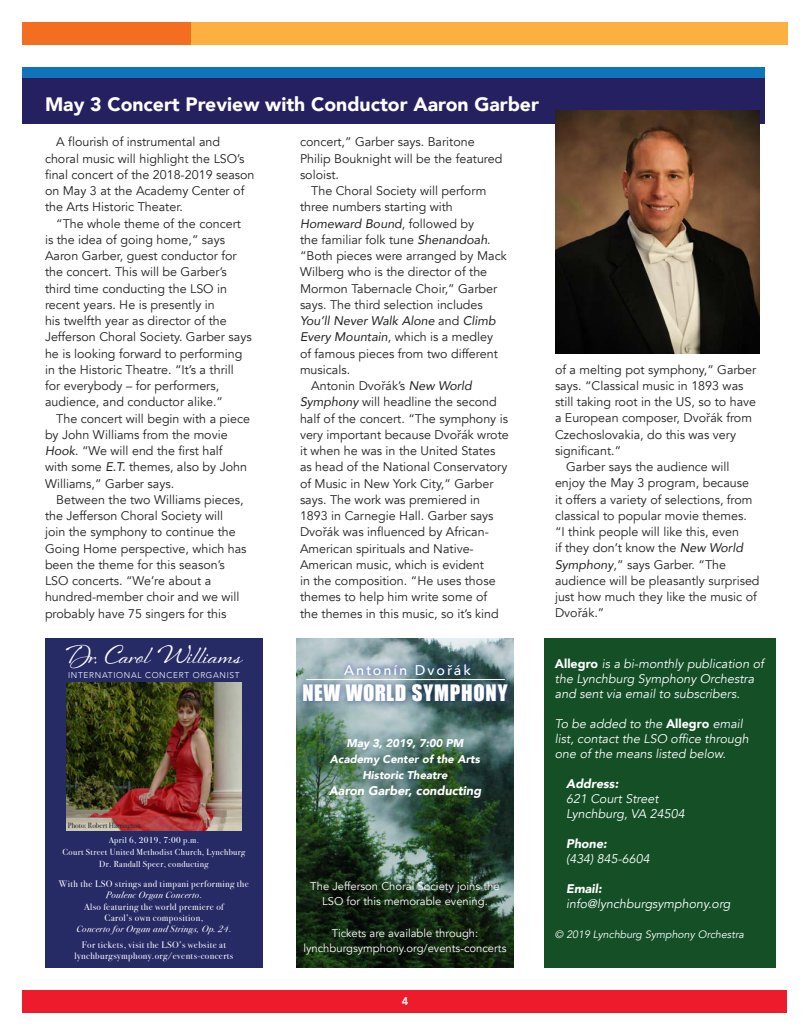
<style>
.page{position:relative;width:810px;height:1035px;background:#fff}
.page>*{position:absolute;margin:0;border:0;box-sizing:border-box;transform-origin:0 0}
.t1{font:700 24px "Sheila";color:#fff}
.t2{font:20.88px "Impact";letter-spacing:.04em;color:#fff}
.Headline_14_pt{font:900 19.38px "Avenir";color:#fff}
.t3{font:500 14px "Avenir Next";letter-spacing:.14em;color:#fff}
.Body{font:12.5px/16.2px "Avenir";color:#231f20}
.Body-2{font:italic 12.5px/15px "Avenir";color:#fff}
.Paragraph_Style{font:italic 900 12.5px "Avenir";color:#fff}
.Body-3{font:italic 900 12.5px "Avenir";color:#fff}
.Paragraph_Style-2{font:11.25px/15.6px "Avenir";color:#fff;text-align:center}
.Paragraph_Style-3{font:italic 900 11.25px/16.2px "Avenir";color:#fff;text-align:center}
.Paragraph_black{font:800 11.25px "Avenir";color:#fff}
.Body-4{font:italic 10.62px "Avenir";color:#fff}
.t4{font:9.38px/11.2px "Bodoni Svty Two ITCTT";letter-spacing:.04em;color:#fff;text-align:center}
.t5{font:8.75px "Bodoni Svty Two ITCTT";letter-spacing:.04em;color:#fff}
.t6{font:300 8.38px "Avenir";letter-spacing:.08em;color:#fff}
.t7{font:7.5px "Bodoni Svty Two ITCTT";color:#231f20}
.s1{font-style:italic}
.s2{font-weight:900;font-style:normal}
</style>
<div class="page">
<div style="left:22px;top:22px;width:169px;height:23px;background:#f36e21"></div>
<div style="left:191px;top:22px;width:597px;height:23px;background:#fbb03f"></div>
<div style="left:22px;top:990px;width:766px;height:22px;background:#ee1b2d"></div>
<div style="left:22px;top:68px;width:743px;height:56px;background:#252161"></div>
<div style="left:22px;top:68px;width:743px;height:10px;background:#1074bc"></div>
<div style="left:545px;top:638px;width:231px;height:330px;background:#144f26"></div>
<img style="left:555px;top:110px;width:204px;height:243px">
<div style="left:45px;top:638px;width:218px;height:330px;background:#262a65"></div>
<img style="left:66px;top:683px;width:176px;height:148px">
<img style="left:296px;top:638px;width:218px;height:330px">
<div style="left:296px;top:657px;width:218px;height:52px;background:#253f8e;opacity:.41"></div>
<hr style="left:306px;top:679px;width:199px;height:1px;background:#fff">
<p class="Headline_14_pt" style="left:45px;top:87px;width:495px">May 3 Concert Preview with Conductor Aaron Garber</p>
<p class="Body" style="left:45px;top:134px;width:211px;text-indent:11px">A flourish of instrumental and choral music will highlight the LSO’s final concert of the 2018-2019 season on May 3 at the Academy Center of the Arts Historic Theater.</p>
<p class="Body" style="left:45px;top:215px;width:208px;text-indent:11px">“The whole theme of the concert is the idea of going home,” says Aaron Garber, guest conductor for the concert. This will be Garber’s third time conducting the LSO in recent years. He is presently in<br>his twelfth year as director of the Jefferson Choral Society. Garber says he is looking forward to performing in the Historic Theatre. “It’s a thrill for everybody – for performers, audience, and conductor alike.”</p>
<p class="Body" style="left:45px;top:410px;width:207px;text-indent:11px">The concert will begin with a piece by John Williams from the movie<br><span class="s1">Hook</span>. “We will end the first half<br>with some <span class="s1">E.T.</span> themes, also by John<br>Williams,” Garber says.</p>
<p class="Body" style="left:45px;top:492px;width:203px;text-indent:11px">Between the two Williams pieces, the Jefferson Choral Society will join the symphony to continue the<br>Going Home perspective, which has been the theme for this season’s<br>LSO concerts. “We’re about a hundred-member choir and we will probably have 75 singers for this</p>
<p class="t1" style="left:66px;top:641px;width:178px">Dr. Carol Williams</p>
<p class="t6" style="left:68px;top:670px;width:173px">INTERNATIONAL CONCERT ORGANIST</p>
<p class="t7" style="left:68px;top:819px;width:74px">Photo: Robert Harrington</p>
<p class="t5" style="left:109px;top:832px;width:92px">April 6, 2019, 7:00 p.m.</p>
<p class="t5" style="left:62px;top:845px;width:184px">Court Street United Methodist Church, Lynchburg</p>
<p class="t5" style="left:99px;top:857px;width:111px">Dr. Randall Speer, conducting</p>
<p class="t4" style="left:59px;top:877px;width:191px">With the LSO strings and timpani performing the <span class="s1">Poulenc Organ Concerto</span>.<br>Also featuring the world premiere of<br>Carol’s own composition,<br><span class="s1">Concerto for Organ and Strings, Op. 24</span>.</p>
<p class="t4" style="left:82px;top:938px;width:146px">For tickets, visit the LSO’s website at</p>
<p class="t4" style="left:74px;top:949px;width:160px">lynchburgsymphony.org/events-concerts</p>
<p class="Body" style="left:300px;top:134px;width:204px">concert,” Garber says. Baritone<br>Philip Bouknight will be the featured soloist.</p>
<p class="Body" style="left:300px;top:183px;width:208px;text-indent:11px">The Choral Society will perform three numbers starting with<br><span class="s1">Homeward Bound</span>, followed by<br>the familiar folk tune <span class="s1">Shenandoah</span>. “Both pieces were arranged by Mack<br>Wilberg who is the director of the<br>Mormon Tabernacle Choir,” Garber says. The third selection includes<br><span class="s1">You’ll Never Walk Alone</span> and <span class="s1">Climb<br>Every Mountain</span>, which is a medley of famous pieces from two different musicals.</p>
<p class="Body" style="left:300px;top:378px;width:210px;text-indent:11px">Antonin Dvořák’s <span class="s1">New World Symphony</span> will headline the second half of the concert. “The symphony is very important because Dvořák wrote it when he was in the United States as head of the National Conservatory of Music in New York City,” Garber says. The work was premiered in 1893 in Carnegie Hall. Garber says Dvořák was influenced by African-American spirituals and Native-American music, which is evident<br>in the composition. “He uses those themes to help him write some of<br>the themes in this music, so it’s kind</p>
<p class="t3" style="left:344px;top:658px;width:128px">Antonín Dvořák</p>
<p class="t2" style="left:302px;top:677px;width:207px">NEW WORLD SYMPHONY</p>
<p class="Paragraph_Style-3" style="left:346px;top:735px;width:119px">May 3, 2019, 7:00 PM</p>
<p class="Paragraph_Style-3" style="left:330px;top:751px;width:152px">Academy Center of the Arts<br>Historic Theatre</p>
<p class="Paragraph_Style" style="left:329px;top:781px;width:154px">Aaron Garber, conducting</p>
<p class="Paragraph_Style-2" style="left:310px;top:878px;width:191px">The Jefferson Choral Society joins the<br>LSO for this memorable evening.</p>
<p class="Paragraph_Style-2" style="left:332px;top:925px;width:148px">Tickets are available through:</p>
<p class="Paragraph_Style-2" style="left:304px;top:941px;width:204px">lynchburgsymphony.org/events-concerts</p>
<p class="Paragraph_black" style="left:402px;top:992px;width:8px">4</p>
<p class="Body" style="left:555px;top:362px;width:203px">of a melting pot symphony,” Garber says. “Classical music in 1893 was still taking root in the US, so to have a European composer, Dvořák from<br>Czechoslovakia, do this was very significant.”</p>
<p class="Body" style="left:555px;top:459px;width:206px;text-indent:11px">Garber says the audience will enjoy the May 3 program, because<br>it offers a variety of selections, from classical to popular movie themes. “I think people will like this, even<br>if they don’t know the <span class="s1">New World<br>Symphony</span>,” says Garber. “The audience will be pleasantly surprised just how much they like the music of<br>Dvořák.”</p>
<p class="Body-2" style="left:555px;top:657px;width:211px"><span class="s2">Allegro</span> is a bi-monthly publication of the Lynchburg Symphony Orchestra and sent via email to subscribers.</p>
<p class="Body-2" style="left:555px;top:717px;width:195px">To be added to the <span class="s2">Allegro</span> email list, contact the LSO office through one of the means listed below.</p>
<p class="Body-3" style="left:566px;top:773px;width:54px">Address:</p>
<p class="Body-2" style="left:566px;top:792px;width:94px">621 Court Street</p>
<p class="Body-2" style="left:566px;top:807px;width:120px">Lynchburg, VA 24504</p>
<p class="Body-3" style="left:566px;top:833px;width:42px">Phone:</p>
<p class="Body-2" style="left:566px;top:852px;width:85px">(434) 845-6604</p>
<p class="Body-3" style="left:566px;top:878px;width:37px">Email:</p>
<p class="Body-2" style="left:566px;top:897px;width:166px">info@lynchburgsymphony.org</p>
<p class="Body-4" style="left:555px;top:928px;width:191px">© 2019 Lynchburg Symphony Orchestra</p>
</div>
